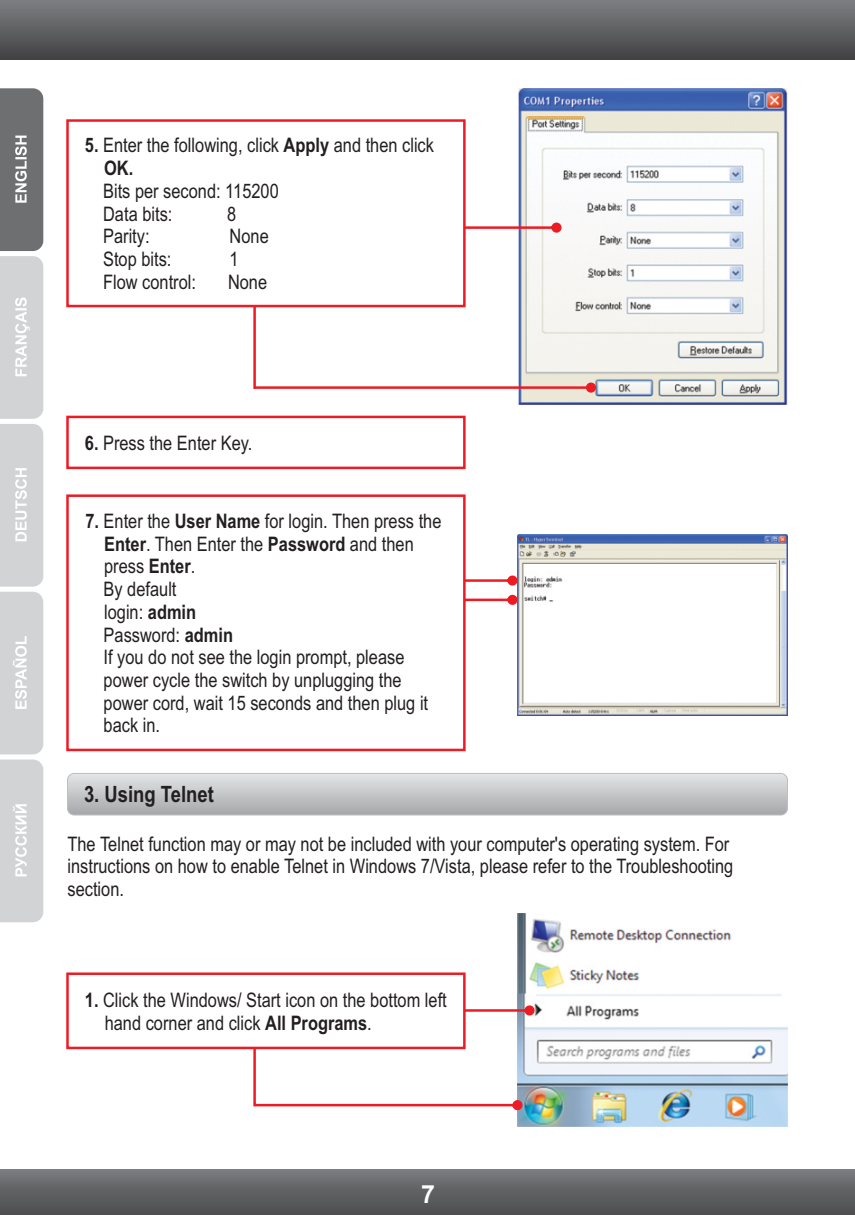
<style>
.page{position:relative;width:855px;height:1215px;background:#fff}
.page>*{position:absolute;margin:0;border:0;box-sizing:border-box;transform-origin:0 0}
.t1{font:700 25px "Arial";color:#fff}
.t2{font:700 22.5px "Arial Narrow";color:#231f20}
.t3{font:20px/22.8px "Arial Narrow";color:#231f20}
.s1{font-weight:700}
</style>
<div class="page">
<svg style="left:0;top:88px;width:43px;height:666px;background:#bdbfc0"></svg>
<svg style="left:0;top:760px;width:43px;height:162px;background:#d3d5d6"></svg>
<div style="left:0;top:0;width:855px;height:59px;background:linear-gradient(to bottom,#7d7f82,#434244)"></div>
<div style="left:0;top:1170px;width:855px;height:45px;background:linear-gradient(to bottom,#77797c,#4b4c4e)"></div>
<img style="left:518px;top:88px;width:269px;height:317px">
<img style="left:517px;top:534px;width:270px;height:181px">
<svg style="left:467px;top:223px;width:95px;height:10px"></svg>
<svg style="left:467px;top:576px;width:51px;height:10px"></svg>
<svg style="left:467px;top:595px;width:51px;height:10px"></svg>
<svg style="left:66px;top:415px;width:400px;height:55px"></svg>
<svg style="left:66px;top:494px;width:401px;height:258px"></svg>
<svg style="left:253px;top:248px;width:343px;height:145px"></svg>
<svg style="left:66px;top:119px;width:401px;height:190px"></svg>
<div style="left:68px;top:773px;width:720px;height:42px;background:linear-gradient(to bottom,#e5e6e7,#a6a9ab);border-radius:7px"></div>
<div style="left:67px;top:773px;width:721px;height:42px;border:1px solid #bcbec0;border-radius:7px"></div>
<img style="left:517px;top:914px;width:270px;height:213px">
<svg style="left:66px;top:971px;width:469px;height:139px"></svg>
<p class="t3" style="left:104px;top:136px;width:331px;text-indent:-19px"><span class="s1">5.</span> Enter the following, click <span class="s1">Apply</span> and then click<br><span class="s1">OK.</span></p>
<p class="t3" style="left:103px;top:181px;width:177px">Bits per second: 115200<br>Data bits:</p>
<p class="t3" style="left:227px;top:204px;width:11px">8</p>
<p class="t3" style="left:103px;top:227px;width:48px">Parity:</p>
<p class="t3" style="left:230px;top:227px;width:41px">None</p>
<p class="t3" style="left:103px;top:249px;width:70px">Stop bits:</p>
<p class="t3" style="left:230px;top:249px;width:11px">1</p>
<p class="t3" style="left:103px;top:272px;width:94px">Flow control:</p>
<p class="t3" style="left:228px;top:272px;width:41px">None</p>
<p class="t3" style="left:85px;top:433px;width:169px"><span class="s1">6.</span> Press the Enter Key.</p>
<p class="t3" style="left:104px;top:511px;width:339px;text-indent:-18px"><span class="s1">7.</span> Enter the <span class="s1">User Name</span> for login. Then press the<br><span class="s1">Enter</span>. Then Enter the <span class="s1">Password</span> and then press <span class="s1">Enter</span>.<br>By default<br>login: <span class="s1">admin<br></span>Password: <span class="s1">admin<br></span>If you do not see the login prompt, please power cycle the switch by unplugging the power cord, wait 15 seconds and then plug it back in.</p>
<p class="t2" style="left:84px;top:786px;width:131px">3. Using Telnet</p>
<p class="t3" style="left:68px;top:834px;width:667px">The Telnet function may or may not be included with your computer's operating system. For instructions on how to enable Telnet in Windows 7/Vista, please refer to the Troubleshooting section.</p>
<p class="t3" style="left:105px;top:990px;width:344px;text-indent:-20px"><span class="s1">1.</span> Click the Windows/ Start icon on the bottom left hand corner and click <span class="s1">All Programs</span>.</p>
<p class="t1" style="left:421px;top:1185px;width:15px">7</p>
</div>
